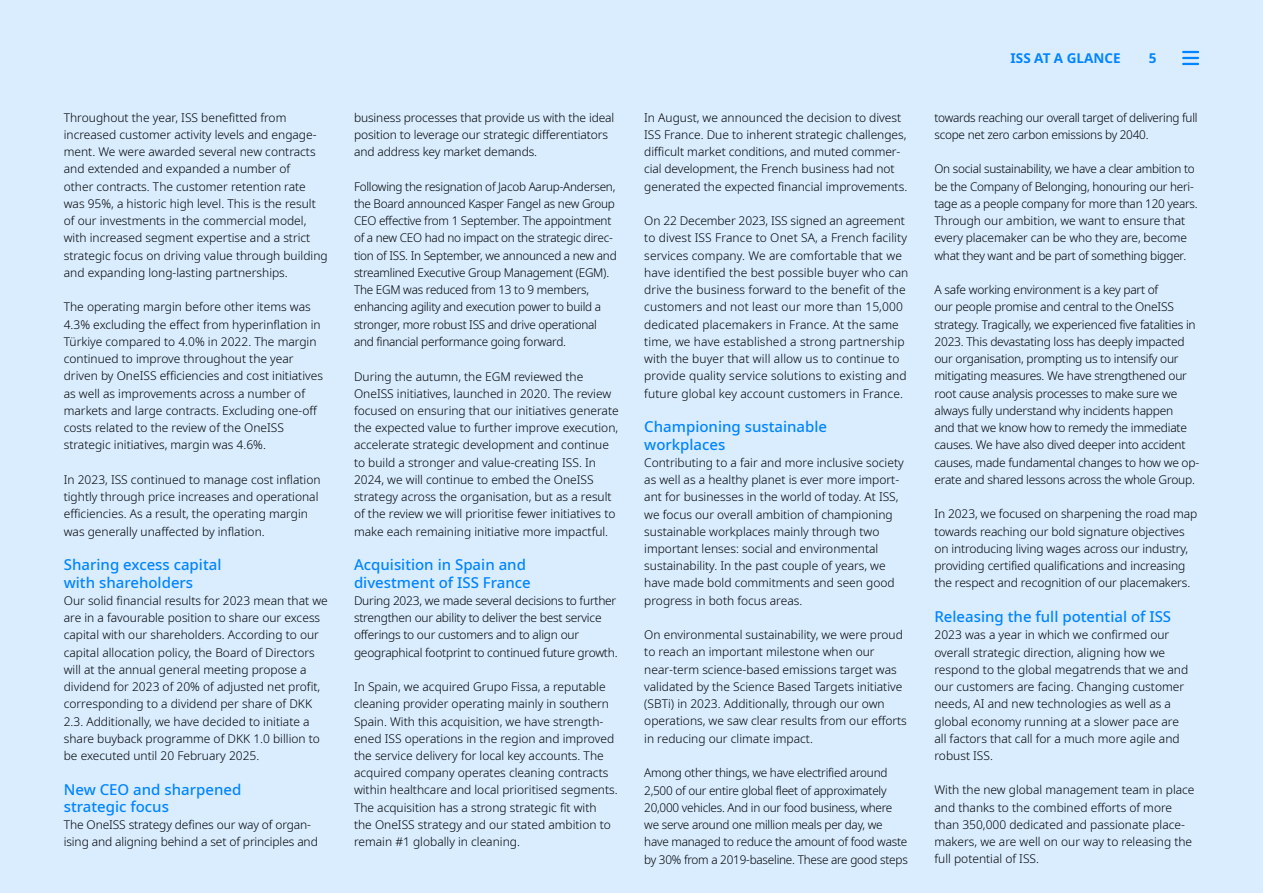
<style>
.page{position:relative;width:1263px;height:893px;background:#d9edff}
.page>*{position:absolute;margin:0;border:0;box-sizing:border-box;transform-origin:0 0}
.t1{font:500 15px/17.2px "Noto Sans";color:#0084ff}
.t2{font:700 13.5px "Noto Sans";color:#0084ff}
.t3{font:300 12px/17.2px "Noto Sans";color:#000}
.t4{font:300 12px/17.2px "Noto Sans";letter-spacing:-.02em;color:#000}
</style>
<div class="page">
<svg style="left:1183px;top:51px;width:15px;height:14px"></svg>
<p class="t3" style="left:64px;top:109px;width:265px">Throughout the year, ISS benefitted from increased customer activity levels and engage&shy;ment. We were awarded several new contracts and extended and expanded a number of<br>other contracts. The customer retention rate was 95%, a historic high level. This is the result of our investments in the commercial model, with increased segment expertise and a strict strategic focus on driving value through building and expanding long-lasting partnerships.</p>
<p class="t3" style="left:64px;top:299px;width:261px">The operating margin before other items was 4.3% excluding the effect from hyperinflation in Türkiye compared to 4.0% in 2022. The margin continued to improve throughout the year driven by OneISS efficiencies and cost initiatives as well as improvements across a number of markets and large contracts. Excluding one-off costs related to the review of the OneISS strategic initiatives, margin was 4.6%.</p>
<p class="t3" style="left:64px;top:471px;width:258px">In 2023, ISS continued to manage cost inflation tightly through price increases and operational efficiencies. As a result, the operating margin was generally unaffected by inflation.</p>
<p class="t1" style="left:64px;top:557px;width:159px">Sharing excess capital with shareholders</p>
<p class="t3" style="left:64px;top:592px;width:265px">Our solid financial results for 2023 mean that we are in a favourable position to share our excess capital with our shareholders. According to our capital allocation policy, the Board of Directors will at the annual general meeting propose a dividend for 2023 of 20% of adjusted net profit, corresponding to a dividend per share of DKK 2.3. Additionally, we have decided to initiate a share buyback programme of DKK 1.0 billion to be executed until 20 February 2025.</p>
<p class="t1" style="left:64px;top:781px;width:179px">New CEO and sharpened strategic focus</p>
<p class="t3" style="left:64px;top:816px;width:256px">The OneISS strategy defines our way of organ&shy;ising and aligning behind a set of principles and</p>
<p class="t3" style="left:354px;top:109px;width:262px">business processes that provide us with the ideal position to leverage our strategic differentiators and address key market demands.</p>
<p class="t4" style="left:354px;top:178px;width:264px">Following the resignation of Jacob Aarup-Andersen, the Board announced Kasper Fangel as new Group CEO effective from 1 September. The appointment of a new CEO had no impact on the strategic direc&shy;tion of ISS. In September, we announced a new and streamlined Executive Group Management (EGM).<br>The EGM was reduced from 13 to 9 members, enhancing agility and execution power to build a stronger, more robust ISS and drive operational and financial performance going forward.</p>
<p class="t3" style="left:354px;top:368px;width:266px">During the autumn, the EGM reviewed the OneISS initiatives, launched in 2020. The review focused on ensuring that our initiatives generate the expected value to further improve execution, accelerate strategic development and continue to build a stronger and value-creating ISS. In 2024, we will continue to embed the OneISS strategy across the organisation, but as a result of the review we will prioritise fewer initiatives to make each remaining initiative more impactful.</p>
<p class="t1" style="left:354px;top:557px;width:178px">Acquisition in Spain and divestment of ISS France</p>
<p class="t4" style="left:354px;top:592px;width:265px">During 2023, we made several decisions to further strengthen our ability to deliver the best service offerings to our customers and to align our geographical footprint to continued future growth.</p>
<p class="t3" style="left:354px;top:678px;width:265px">In Spain, we acquired Grupo Fissa, a reputable cleaning provider operating mainly in southern Spain. With this acquisition, we have strength&shy;ened ISS operations in the region and improved the service delivery for local key accounts. The acquired company operates cleaning contracts within healthcare and local prioritised segments.<br>The acquisition has a strong strategic fit with<br>the OneISS strategy and our stated ambition to remain #1 globally in cleaning.</p>
<p class="t3" style="left:644px;top:109px;width:264px">In August, we announced the decision to divest ISS France. Due to inherent strategic challenges, difficult market conditions, and muted commer&shy;cial development, the French business had not generated the expected financial improvements.</p>
<p class="t3" style="left:644px;top:212px;width:266px">On 22 December 2023, ISS signed an agreement to divest ISS France to Onet SA, a French facility services company. We are comfortable that we have identified the best possible buyer who can drive the business forward to the benefit of the customers and not least our more than 15,000 dedicated placemakers in France. At the same time, we have established a strong partnership with the buyer that will allow us to continue to provide quality service solutions to existing and future global key account customers in France.</p>
<p class="t1" style="left:644px;top:419px;width:184px">Championing sustainable workplaces</p>
<p class="t3" style="left:644px;top:454px;width:261px">Contributing to a fair and more inclusive society as well as a healthy planet is ever more import&shy;ant for businesses in the world of today. At ISS, we focus our overall ambition of championing sustainable workplaces mainly through two important lenses: social and environmental sustainability. In the past couple of years, we have made bold commitments and seen good progress in both focus areas.</p>
<p class="t3" style="left:644px;top:626px;width:264px">On environmental sustainability, we were proud to reach an important milestone when our near-term science-based emissions target was validated by the Science Based Targets initiative (SBTi) in 2023. Additionally, through our own operations, we saw clear results from our efforts in reducing our climate impact.</p>
<p class="t4" style="left:644px;top:765px;width:265px">Among other things, we have electrified around 2,500 of our entire global fleet of approximately 20,000 vehicles. And in our food business, where we serve around one million meals per day, we have managed to reduce the amount of food waste by 30% from a 2019-baseline. These are good steps</p>
<p class="t2" style="left:1011px;top:48px;width:112px">ISS AT A GLANCE</p>
<p class="t2" style="left:1149px;top:48px;width:9px">5</p>
<p class="t4" style="left:934px;top:109px;width:265px">towards reaching our overall target of delivering full scope net zero carbon emissions by 2040.</p>
<p class="t4" style="left:934px;top:161px;width:265px">On social sustainability, we have a clear ambition to be the Company of Belonging, honouring our heri&shy;tage as a people company for more than 120 years.<br>Through our ambition, we want to ensure that every placemaker can be who they are, become what they want and be part of something bigger.</p>
<p class="t4" style="left:934px;top:282px;width:266px">A safe working environment is a key part of<br>our people promise and central to the OneISS strategy. Tragically, we experienced five fatalities in 2023. This devastating loss has deeply impacted our organisation, prompting us to intensify our mitigating measures. We have strengthened our root cause analysis processes to make sure we always fully understand why incidents happen<br>and that we know how to remedy the immediate causes. We have also dived deeper into accident causes, made fundamental changes to how we op&shy;erate and shared lessons across the whole Group.</p>
<p class="t3" style="left:934px;top:506px;width:264px">In 2023, we focused on sharpening the road map towards reaching our bold signature objectives on introducing living wages across our industry, providing certified qualifications and increasing the respect and recognition of our placemakers.</p>
<p class="t1" style="left:934px;top:608px;width:238px">Releasing the full potential of ISS</p>
<p class="t3" style="left:934px;top:627px;width:255px">2023 was a year in which we confirmed our overall strategic direction, aligning how we respond to the global megatrends that we and our customers are facing. Changing customer needs, AI and new technologies as well as a global economy running at a slower pace are all factors that call for a much more agile and robust ISS.</p>
<p class="t3" style="left:934px;top:782px;width:262px">With the new global management team in place and thanks to the combined efforts of more than 350,000 dedicated and passionate place&shy;makers, we are well on our way to releasing the full potential of ISS.</p>
</div>
